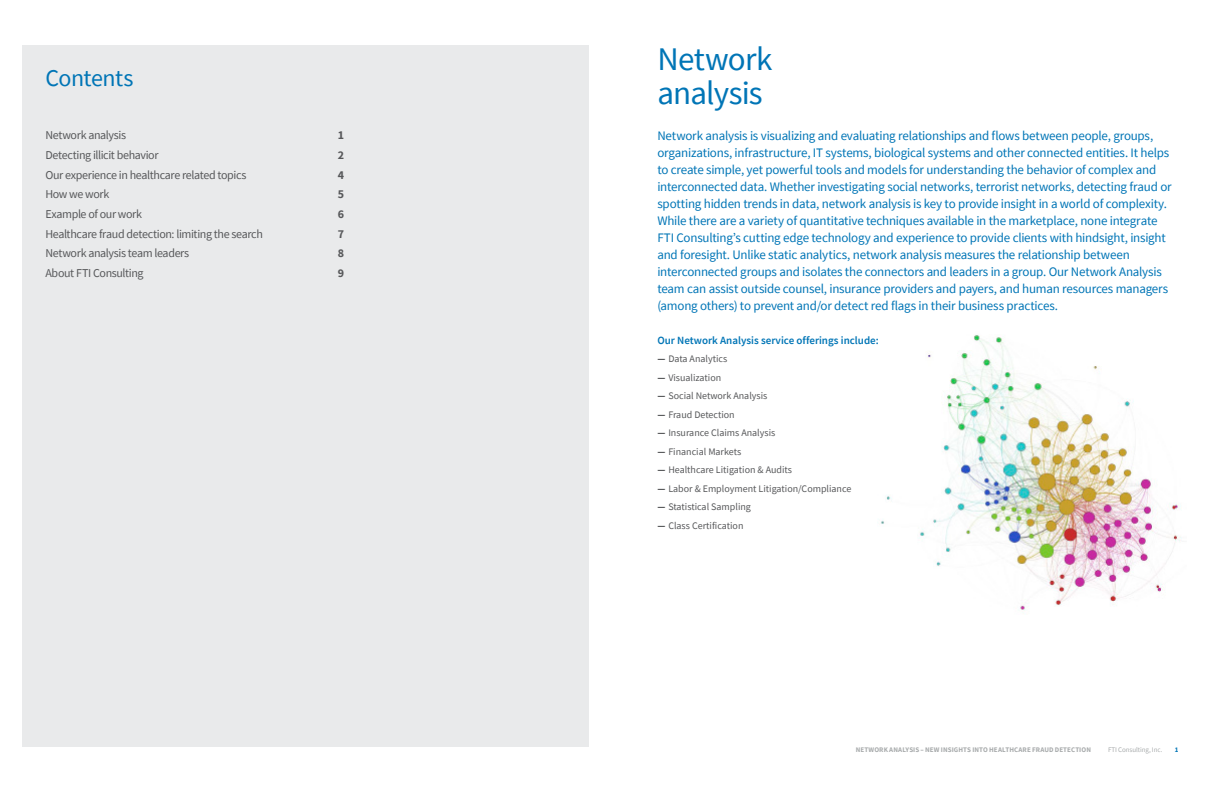
<style>
.page{position:relative;width:1224px;height:792px;background:#fff}
.page>*{position:absolute;margin:0;border:0;box-sizing:border-box;transform-origin:0 0}
.H1_Headline{font:33px/34px "Source Sans Pro";letter-spacing:-.025em;color:#0075b6}
.t1{font:24px "Source Sans Pro";letter-spacing:-.02em;color:#0075b6}
.Intro{font:13px/17px "Source Sans Pro";letter-spacing:-.015em;color:#0075b6}
.Contents_text{font:12px "Source Sans Pro";letter-spacing:-.03em;color:#57585a}
.Contents_text-2{font:700 12px "Source Sans Pro";color:#57585a}
.Subhead{font:600 11px "Source Sans Pro";color:#0075b6}
.t2{font:10px "Source Sans Pro";color:#57585a}
.t3{font:700 7px "Source Sans Pro";letter-spacing:.01em;color:#a8abac}
.t4{font:7px "Source Sans Pro";letter-spacing:-.01em;color:#a8abac}
.t5{font:700 7px "Source Sans Pro";color:#0075b6}
.s1{font-weight:700}
</style>
<div class="page">
<div style="left:23px;top:45px;width:566px;height:702px;background:#e9eaeb"></div>
<img style="left:881px;top:335px;width:301px;height:276px">
<h2 class="t1" style="left:45px;top:63px;width:90px">Contents</h2>
<p class="Contents_text" style="left:45px;top:128px;width:82px">Network analysis</p>
<p class="Contents_text-2" style="left:338px;top:127px;width:8px">1</p>
<p class="Contents_text" style="left:45px;top:147px;width:115px">Detecting illicit behavior</p>
<p class="Contents_text-2" style="left:338px;top:147px;width:8px">2</p>
<p class="Contents_text" style="left:45px;top:167px;width:203px">Our experience in healthcare related topics</p>
<p class="Contents_text-2" style="left:338px;top:167px;width:8px">4</p>
<p class="Contents_text" style="left:45px;top:187px;width:66px">How we work</p>
<p class="Contents_text-2" style="left:338px;top:186px;width:8px">5</p>
<p class="Contents_text" style="left:45px;top:206px;width:98px">Example of our work</p>
<p class="Contents_text-2" style="left:338px;top:206px;width:8px">6</p>
<p class="Contents_text" style="left:45px;top:226px;width:219px">Healthcare fraud detection: limiting the search</p>
<p class="Contents_text-2" style="left:338px;top:226px;width:8px">7</p>
<p class="Contents_text" style="left:45px;top:246px;width:145px">Network analysis team leaders</p>
<p class="Contents_text-2" style="left:338px;top:245px;width:8px">8</p>
<p class="Contents_text" style="left:45px;top:265px;width:100px">About FTI Consulting</p>
<p class="Contents_text-2" style="left:338px;top:265px;width:8px">9</p>
<p class="H1_Headline" style="left:657px;top:42px;width:117px">Network analysis</p>
<p class="Intro" style="left:657px;top:127px;width:516px">Network analysis is visualizing and evaluating relationships and flows between people, groups, organizations, infrastructure, IT systems, biological systems and other connected entities. It helps to create simple, yet powerful tools and models for understanding the behavior of complex and interconnected data. Whether investigating social networks, terrorist networks, detecting fraud or spotting hidden trends in data, network analysis is key to provide insight in a world of complexity.<br>While there are a variety of quantitative techniques available in the marketplace, none integrate FTI Consulting’s cutting edge technology and experience to provide clients with hindsight, insight and foresight. Unlike static analytics, network analysis measures the relationship between interconnected groups and isolates the connectors and leaders in a group. Our Network Analysis team can assist outside counsel, insurance providers and payers, and human resources managers (among others) to prevent and/or detect red flags in their business practices.</p>
<p class="Subhead" style="left:657px;top:333px;width:223px">Our Network Analysis service offerings include:</p>
<p class="t2" style="left:657px;top:353px;width:72px"><span class="s1">—</span> Data Analytics</p>
<p class="t2" style="left:657px;top:371px;width:65px"><span class="s1">—</span> Visualization</p>
<p class="t2" style="left:657px;top:390px;width:112px"><span class="s1">—</span> Social Network Analysis</p>
<p class="t2" style="left:657px;top:408px;width:79px"><span class="s1">—</span> Fraud Detection</p>
<p class="t2" style="left:657px;top:427px;width:120px"><span class="s1">—</span> Insurance Claims Analysis</p>
<p class="t2" style="left:657px;top:445px;width:85px"><span class="s1">—</span> Financial Markets</p>
<p class="t2" style="left:657px;top:464px;width:136px"><span class="s1">—</span> Healthcare Litigation &amp; Audits</p>
<p class="t2" style="left:657px;top:482px;width:196px"><span class="s1">—</span> Labor &amp; Employment Litigation/Compliance</p>
<p class="t2" style="left:657px;top:501px;width:95px"><span class="s1">—</span> Statistical Sampling</p>
<p class="t2" style="left:657px;top:519px;width:88px"><span class="s1">—</span> Class Certification</p>
<p class="t3" style="left:856px;top:745px;width:237px">NETWORK ANALYSIS – NEW INSIGHTS INTO HEALTHCARE FRAUD DETECTION</p>
<p class="t4" style="left:1108px;top:745px;width:56px">FTI Consulting, Inc.</p>
<p class="t5" style="left:1175px;top:745px;width:5px">1</p>
</div>
